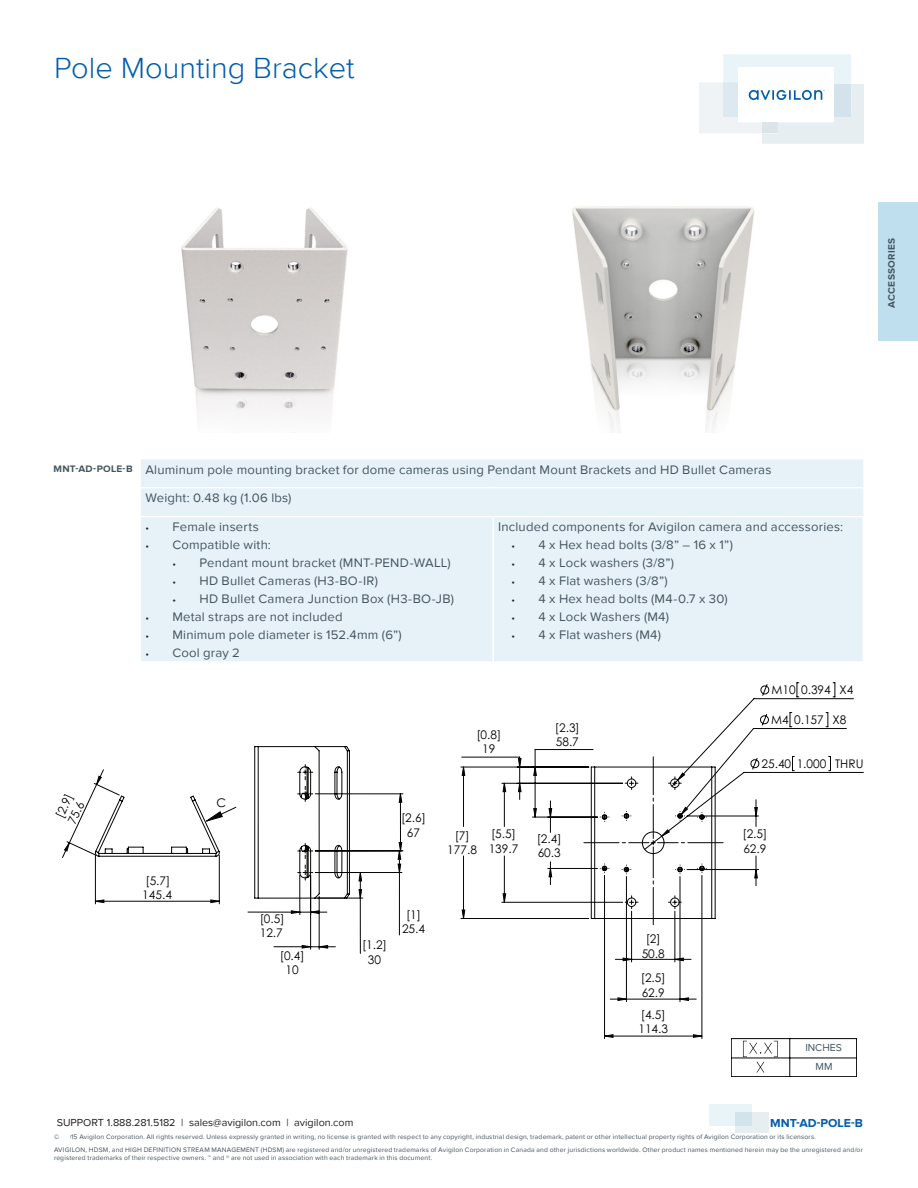
<style>
.page{position:relative;width:918px;height:1188px;background:#fff}
.page>*{position:absolute;margin:0;border:0;box-sizing:border-box;transform-origin:0 0}
.Main_Title{font:300 30px "Proxima Nova";color:#015dab}
.Spec_body{font:12.75px "Proxima Nova";letter-spacing:.015em;color:#45555f}
.t1{font:12px/14.2px "Century Gothic";color:#050504}
.t2{font:700 12px "Proxima Nova";color:#015dab}
.t3{font:10.5px "Proxima Nova";color:#231f20}
.Callouts{font:10.5px "Proxima Nova";color:#45555f}
.Spec_Heading{font:700 9.75px "Proxima Nova";letter-spacing:.025em;color:#45555f}
.Copyright{font:6.75px/8.1px "Proxima Nova";letter-spacing:.025em;color:#45555f}
.s1{font-size:9.75px;color:#231f20}
</style>
<div class="page">
<div style="left:141px;top:459px;width:722px;height:202px;background:#e6f2f8"></div>
<hr style="left:141px;top:487px;width:352px;height:1px;background:#fff">
<hr style="left:493px;top:487px;width:370px;height:1px;background:#fff">
<hr style="left:141px;top:516px;width:352px;height:1px;background:#fff">
<hr style="left:493px;top:516px;width:371px;height:1px;background:#fff">
<hr style="left:492px;top:517px;width:2px;height:144px;background:#fff">
<hr style="left:862px;top:517px;width:2px;height:144px;background:#fff">
<svg style="left:743px;top:1041px;width:35px;height:32px"></svg>
<hr style="left:731px;top:1039px;width:1px;height:38px;background:#040503">
<hr style="left:731px;top:1076px;width:126px;height:1px;background:#040503">
<hr style="left:856px;top:1039px;width:1px;height:38px;background:#040503">
<hr style="left:731px;top:1038px;width:126px;height:1px;background:#040503">
<hr style="left:790px;top:1039px;width:1px;height:38px;background:#040503">
<hr style="left:731px;top:1058px;width:126px;height:1px;background:#040503">
<img style="left:181px;top:208px;width:167px;height:208px">
<img style="left:572px;top:206px;width:183px;height:223px">
<hr style="left:248px;top:912px;width:52px;height:1px;background:#050504">
<hr style="left:315px;top:794px;width:88px;height:1px;background:#050504">
<hr style="left:315px;top:851px;width:88px;height:1px;background:#050504">
<hr style="left:360px;top:898px;width:1px;height:55px;background:#050504">
<svg style="left:254px;top:746px;width:148px;height:203px"></svg>
<svg style="left:62px;top:769px;width:175px;height:135px"></svg>
<svg style="left:460px;top:683px;width:404px;height:355px"></svg>
<svg style="left:462px;top:759px;width:295px;height:278px"></svg>
<svg style="left:584px;top:757px;width:139px;height:168px"></svg>
<div style="left:735px;top:1113px;width:34px;height:20px;background:#e7eef1"></div>
<svg style="left:710px;top:1105px;width:42px;height:21px"></svg>
<div style="left:878px;top:202px;width:40px;height:139px;background:#c0dfee"></div>
<svg style="left:699px;top:54px;width:165px;height:90px"></svg>
<p class="Main_Title" style="left:54px;top:50px;width:302px">Pole Mounting Bracket</p>
<h3 class="Spec_Heading" style="left:886px;top:308px;width:71px;rotate:-90deg">ACCESSORIES</h3>
<p class="Spec_Heading" style="left:54px;top:463px;width:81px">MNT-AD-POLE-B</p>
<p class="Spec_body" style="left:145px;top:462px;width:628px">Aluminum pole mounting bracket for dome cameras using Pendant Mount Brackets and HD Bullet Cameras</p>
<p class="Spec_body" style="left:145px;top:491px;width:148px">Weight: 0.48 kg (1.06 lbs)</p>
<p class="Spec_body" style="left:145px;top:520px;width:115px"><span class="s1">•</span> Female inserts</p>
<p class="Spec_body" style="left:145px;top:538px;width:127px"><span class="s1">•</span> Compatible with:</p>
<p class="Spec_body" style="left:172px;top:556px;width:280px"><span class="s1">•</span> Pendant mount bracket (MNT-PEND-WALL)</p>
<p class="Spec_body" style="left:172px;top:574px;width:207px"><span class="s1">•</span> HD Bullet Cameras (H3-BO-IR)</p>
<p class="Spec_body" style="left:172px;top:592px;width:283px"><span class="s1">•</span> HD Bullet Camera Junction Box (H3-BO-JB)</p>
<p class="Spec_body" style="left:145px;top:610px;width:199px"><span class="s1">•</span> Metal straps are not included</p>
<p class="Spec_body" style="left:145px;top:628px;width:258px"><span class="s1">•</span> Minimum pole diameter is 152.4mm (6”)</p>
<p class="Spec_body" style="left:145px;top:646px;width:96px"><span class="s1">•</span> Cool gray 2</p>
<p class="Spec_body" style="left:498px;top:520px;width:347px">Included components for Avigilon camera and accessories:</p>
<p class="Spec_body" style="left:512px;top:538px;width:223px"><span class="s1">•</span> 4 x Hex head bolts (3/8” – 16 x 1”)</p>
<p class="Spec_body" style="left:512px;top:556px;width:164px"><span class="s1">•</span> 4 x Lock washers (3/8”)</p>
<p class="Spec_body" style="left:512px;top:574px;width:158px"><span class="s1">•</span> 4 x Flat washers (3/8”)</p>
<p class="Spec_body" style="left:512px;top:592px;width:218px"><span class="s1">•</span> 4 x Hex head bolts (M4-0.7 x 30)</p>
<p class="Spec_body" style="left:512px;top:610px;width:159px"><span class="s1">•</span> 4 x Lock Washers (M4)</p>
<p class="Spec_body" style="left:512px;top:628px;width:151px"><span class="s1">•</span> 4 x Flat washers (M4)</p>
<p class="t1" style="left:476px;top:727px;width:26px;text-align:center">[0.8]<br>19</p>
<p class="t1" style="left:555px;top:720px;width:26px">[2.3]<br>58.7</p>
<p class="t1" style="left:771px;top:683px;width:84px">M10 0.394 X4</p>
<p class="t1" style="left:771px;top:712px;width:77px">M4 0.157 X8</p>
<p class="t1" style="left:761px;top:756px;width:103px">25.40 1.000 THRU</p>
<p class="t1" style="left:53px;top:814px;width:26px;line-height:13.4px;rotate:-65deg">[2.9]<br>75.6</p>
<p class="t1" style="left:216px;top:795px;width:11px">C</p>
<p class="t1" style="left:142px;top:874px;width:31px;line-height:13.4px">[5.7]<br>145.4</p>
<p class="t1" style="left:260px;top:911px;width:26px">[0.5]<br>12.7</p>
<p class="t1" style="left:280px;top:948px;width:26px;text-align:center">[0.4]<br>10</p>
<p class="t1" style="left:401px;top:811px;width:26px;text-align:center">[2.6]<br>67</p>
<p class="t1" style="left:362px;top:938px;width:26px;text-align:center">[1.2]<br>30</p>
<p class="t1" style="left:402px;top:907px;width:25px;text-align:center">[1]<br>25.4</p>
<p class="t1" style="left:447px;top:828px;width:31px;text-align:center">[7]<br>177.8</p>
<p class="t1" style="left:489px;top:827px;width:31px">[5.5]<br>139.7</p>
<p class="t1" style="left:537px;top:831px;width:26px">[2.4]<br>60.3</p>
<p class="t1" style="left:642px;top:932px;width:25px;text-align:center">[2]<br>50.8</p>
<p class="t1" style="left:641px;top:971px;width:26px">[2.5]<br>62.9</p>
<p class="t1" style="left:638px;top:1007px;width:31px">[4.5]<br>114.3</p>
<p class="t1" style="left:742px;top:827px;width:26px">[2.5]<br>62.9</p>
<p class="Callouts" style="left:805px;top:1042px;width:38px">INCHES</p>
<p class="Callouts" style="left:816px;top:1060px;width:18px">MM</p>
<h3 class="t3" style="left:57px;top:1117px;width:298px">SUPPORT 1.888.281.5182 | sales@avigilon.com | avigilon.com</h3>
<h3 class="t2" style="left:770px;top:1116px;width:94px">MNT-AD-POLE-B</h3>
<p class="Copyright" style="left:54px;top:1133px;width:763px">© 2015 Avigilon Corporation. All rights reserved. Unless expressly granted in writing, no license is granted with respect to any copyright, industrial design, trademark, patent or other intellectual property rights of Avigilon Corporation or its licensors.</p>
<p class="Copyright" style="left:54px;top:1146px;width:810px">AVIGILON, HDSM, and HIGH DEFINITION STREAM MANAGEMENT (HDSM) are registered and/or unregistered trademarks of Avigilon Corporation in Canada and other jurisdictions worldwide. Other product names mentioned herein may be the unregistered and/or registered trademarks of their respective owners. ™ and ® are not used in association with each trademark in this document.</p>
</div>
